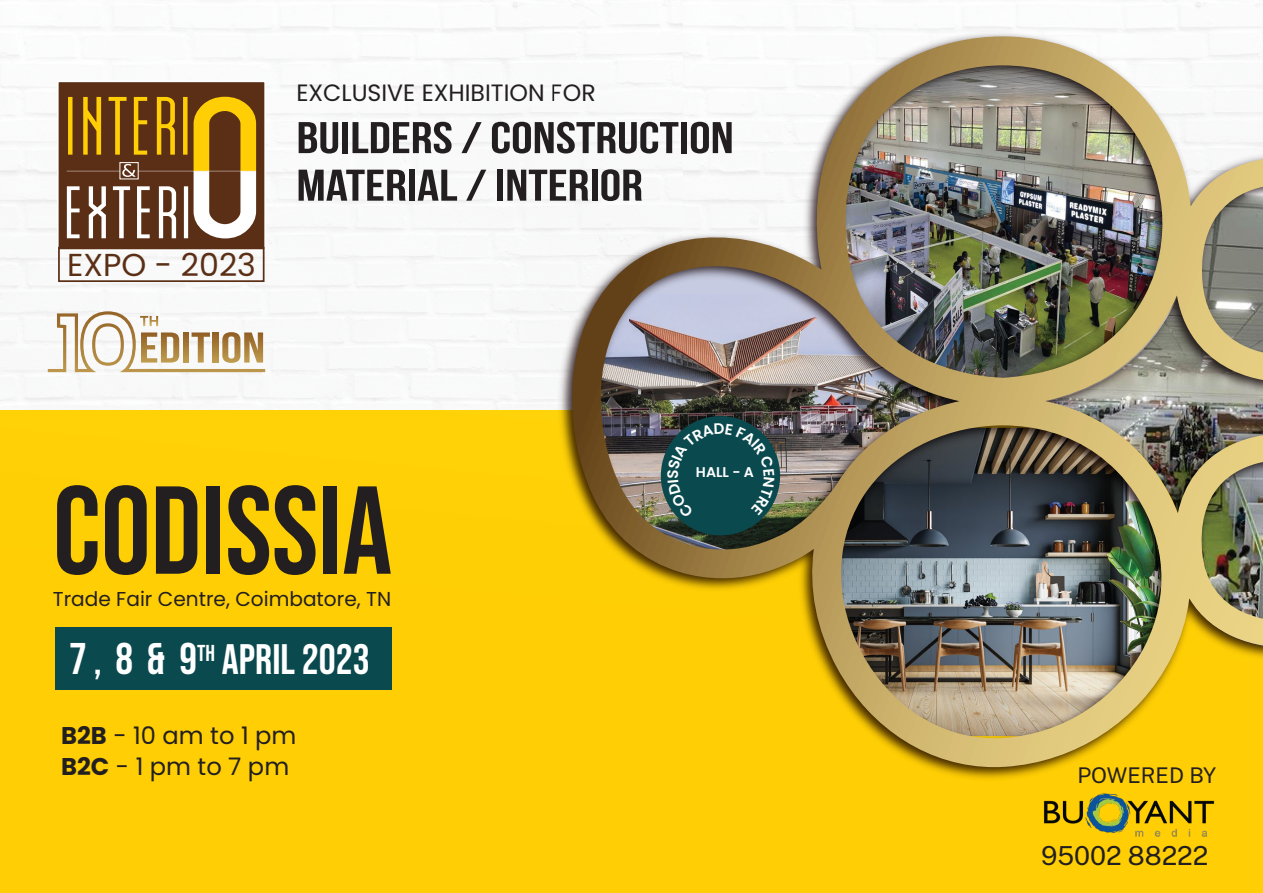
<style>
.page{position:relative;width:1263px;height:893px;background:#fff}
.page>*{position:absolute;margin:0;border:0;box-sizing:border-box;transform-origin:0 0}
.t1{font:124.8px "Bebas Neue";color:#231f20}
.t2{font:700 44.25px/47.5px "Bebas Neue";color:#231f20;scale:1.22 1}
.t3{font:42.45px "Bebas Neue";color:#fff}
.t4{font:31.65px "Poppins";color:#5b2f16}
.t5{font:26.1px "Public Sans";color:#231f20}
.t6{font:24.15px/31.3px "Poppins";color:#231f20}
.t7{font:23.55px "Poppins";color:#231f20}
.t8{font:21.6px "Public Sans";color:#231f20}
.t9{font:20.1px "Poppins";color:#231f20}
.t10{font:600 14.1px "Poppins";color:#fff}
.s1{font-size:44.1px}
.s2{font-weight:700}
</style>
<div class="page">
<div style="left:0;top:411px;width:1263px;height:482px;background:#ffce04"></div>
<div style="left:57px;top:80px;width:209px;height:171px;background:#5b2f16;border:2px solid #fff"></div>
<div style="left:58px;top:247px;width:206px;height:35px;border:2px solid #5b2f16"></div>
<svg style="left:67px;top:97px;width:189px;height:141px"></svg>
<div style="left:119px;top:162px;width:20px;height:17px;border:1px solid #fff"></div>
<div style="left:55px;top:627px;width:337px;height:62px;background:#0a4a4f"></div>
<svg style="left:48px;top:311px;width:217px;height:61px"></svg>
<img style="left:1044px;top:793px;width:171px;height:44px">
<img style="left:555px;top:28px;width:666px;height:751px">
<img style="left:564px;top:36px;width:699px;height:731px">
<svg style="left:667px;top:423px;width:108px;height:95px;background:#0f4a4e"></svg>
<p class="t4" style="left:67px;top:246px;width:190px">EXPO - 2023</p>
<p class="t7" style="left:296px;top:79px;width:301px">EXCLUSIVE EXHIBITION FOR</p>
<p class="t2" style="left:296px;top:114px;width:360px">BUILDERS / CONSTRUCTION<br>MATERIAL / INTERIOR</p>
<p class="t10" style="left:696px;top:464px;width:60px">HALL - A</p>
<h1 class="t1" style="left:53px;top:460px;width:341px">CODISSIA</h1>
<p class="t9" style="left:53px;top:587px;width:340px">Trade Fair Centre, Coimbatore, TN</p>
<p class="t3" style="left:69px;top:636px;width:302px"><span class="s1">7</span> , <span class="s1">8 &amp; 9</span><sup>th</sup> APRIL 2023</p>
<p class="t6" style="left:61px;top:720px;width:237px"><span class="s2">B2B</span> - 10 am to 1 pm<br><span class="s2">B2C</span> - 1 pm to 7 pm</p>
<p class="t8" style="left:1077px;top:761px;width:140px">POWERED BY</p>
<p class="t5" style="left:1041px;top:838px;width:169px">95002 88222</p>
</div>
